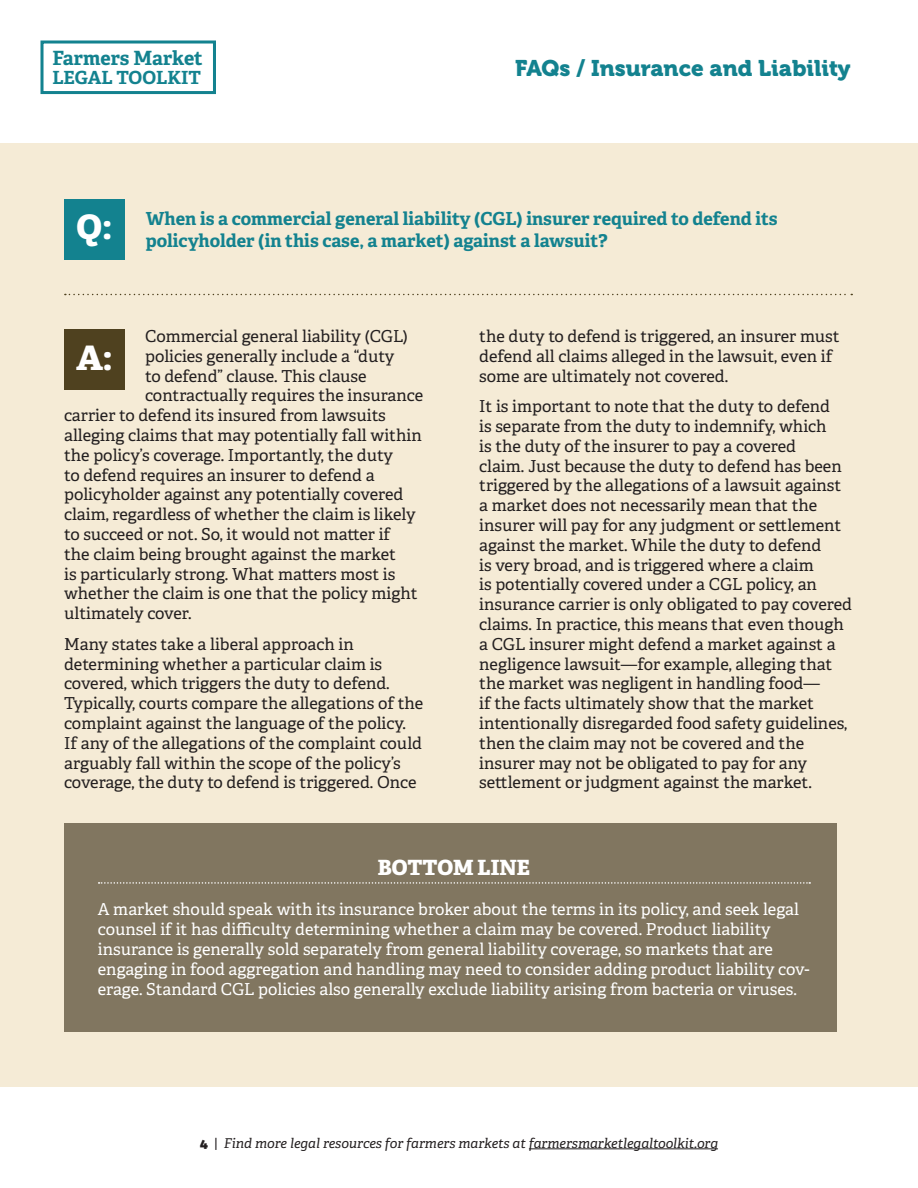
<style>
.page{position:relative;width:918px;height:1188px;background:#fff}
.page>*{position:absolute;margin:0;border:0;box-sizing:border-box;transform-origin:0 0}
.t1{font:800 33.75px "Adelle";color:#fff}
.t2{font:22.5px "Museo 900";color:#13828f}
.t3{font:800 21px "Adelle";color:#fff}
.t4{font:700 19.65px "Adelle";color:#13828f}
.t5{font:700 18.15px "Adelle";color:#13828f}
.t6{font:700 18px/21.6px "Adelle";color:#13828f}
.t7{font:16.5px/19.8px "Adelle";color:#231f20}
.t8{font:16.5px/19.8px "Adelle";color:#fff}
.t9{font:italic 13.5px "Adelle";color:#231f20}
.s1{font-weight:800;font-style:normal}
.s2{font-style:normal}
</style>
<div class="page">
<div style="left:0;top:143px;width:918px;height:944px;background:#f5ebd6"></div>
<div style="left:40px;top:40px;width:176px;height:54px;border:3px solid #13828f"></div>
<div style="left:64px;top:330px;width:61px;height:60px;background:#4f411f"></div>
<div style="left:64px;top:199px;width:61px;height:60px;background:#13828f"></div>
<svg style="left:65px;top:294px;width:787px;height:1px"></svg>
<div style="left:64px;top:823px;width:773px;height:209px;background:#817660"></div>
<svg style="left:99px;top:882px;width:711px;height:2px"></svg>
<hr style="left:529px;top:1149px;width:189px;height:1px;background:#231f20">
<p class="t4" style="left:52px;top:46px;width:152px">Farmers Market</p>
<p class="t5" style="left:52px;top:66px;width:150px">LEGAL TOOLKIT</p>
<p class="t2" style="left:515px;top:55px;width:337px">FAQs / Insurance and Liability</p>
<p class="t1" style="left:77px;top:205px;width:37px">Q:</p>
<p class="t6" style="left:146px;top:208px;width:633px">When is a commercial general liability (CGL) insurer required to defend its policyholder (in this case, a market) against a lawsuit?</p>
<p class="t7" style="left:145px;top:326px;width:264px">Commercial general liability (CGL)</p>
<p class="t7" style="left:145px;top:346px;width:251px">policies generally include a “duty</p>
<p class="t7" style="left:145px;top:366px;width:223px">to defend” clause. This clause</p>
<p class="t7" style="left:145px;top:386px;width:280px">contractually requires the insurance</p>
<p class="t7" style="left:64px;top:406px;width:323px">carrier to defend its insured from lawsuits</p>
<p class="t7" style="left:64px;top:425px;width:359px">alleging claims that may potentially fall within</p>
<p class="t7" style="left:64px;top:445px;width:330px">the policy’s coverage. Importantly, the duty</p>
<p class="t7" style="left:64px;top:465px;width:312px">to defend requires an insurer to defend a</p>
<p class="t7" style="left:64px;top:485px;width:341px">policyholder against any potentially covered</p>
<p class="t7" style="left:64px;top:505px;width:353px">claim, regardless of whether the claim is likely</p>
<p class="t7" style="left:64px;top:524px;width:328px">to succeed or not. So, it would not matter if</p>
<p class="t7" style="left:64px;top:544px;width:333px">the claim being brought against the market</p>
<p class="t7" style="left:64px;top:564px;width:333px">is particularly strong. What matters most is</p>
<p class="t7" style="left:64px;top:584px;width:355px">whether the claim is one that the policy might</p>
<p class="t7" style="left:64px;top:604px;width:129px">ultimately cover.</p>
<p class="t7" style="left:64px;top:634px;width:361px">Many states take a liberal approach in determining whether a particular claim is covered, which triggers the duty to defend.<br>Typically, courts compare the allegations of the complaint against the language of the policy.<br>If any of the allegations of the complaint could arguably fall within the scope of the policy’s coverage, the duty to defend is triggered. Once</p>
<p class="t1" style="left:76px;top:336px;width:38px">A:</p>
<p class="t7" style="left:479px;top:326px;width:362px">the duty to defend is triggered, an insurer must defend all claims alleged in the lawsuit, even if some are ultimately not covered.</p>
<p class="t7" style="left:479px;top:397px;width:374px">It is important to note that the duty to defend<br>is separate from the duty to indemnify, which<br>is the duty of the insurer to pay a covered<br>claim. Just because the duty to defend has been triggered by the allegations of a lawsuit against a market does not necessarily mean that the insurer will pay for any judgment or settlement against the market. While the duty to defend<br>is very broad, and is triggered where a claim<br>is potentially covered under a CGL policy, an insurance carrier is only obligated to pay covered claims. In practice, this means that even though a CGL insurer might defend a market against a negligence lawsuit—for example, alleging that the market was negligent in handling food—<br>if the facts ultimately show that the market intentionally disregarded food safety guidelines, then the claim may not be covered and the insurer may not be obligated to pay for any settlement or judgment against the market.</p>
<p class="t3" style="left:378px;top:854px;width:154px">BOTTOM LINE</p>
<p class="t8" style="left:98px;top:900px;width:713px">A market should speak with its insurance broker about the terms in its policy, and seek legal counsel if it has difficulty determining whether a claim may be covered. Product liability insurance is generally sold separately from general liability coverage, so markets that are engaging in food aggregation and handling may need to consider adding product liability cov&shy;erage. Standard CGL policies also generally exclude liability arising from bacteria or viruses.</p>
<p class="t9" style="left:200px;top:1134px;width:520px"><span class="s1">4</span> <span class="s2">|</span> Find more legal resources for farmers markets at farmersmarketlegaltoolkit.org</p>
</div>
